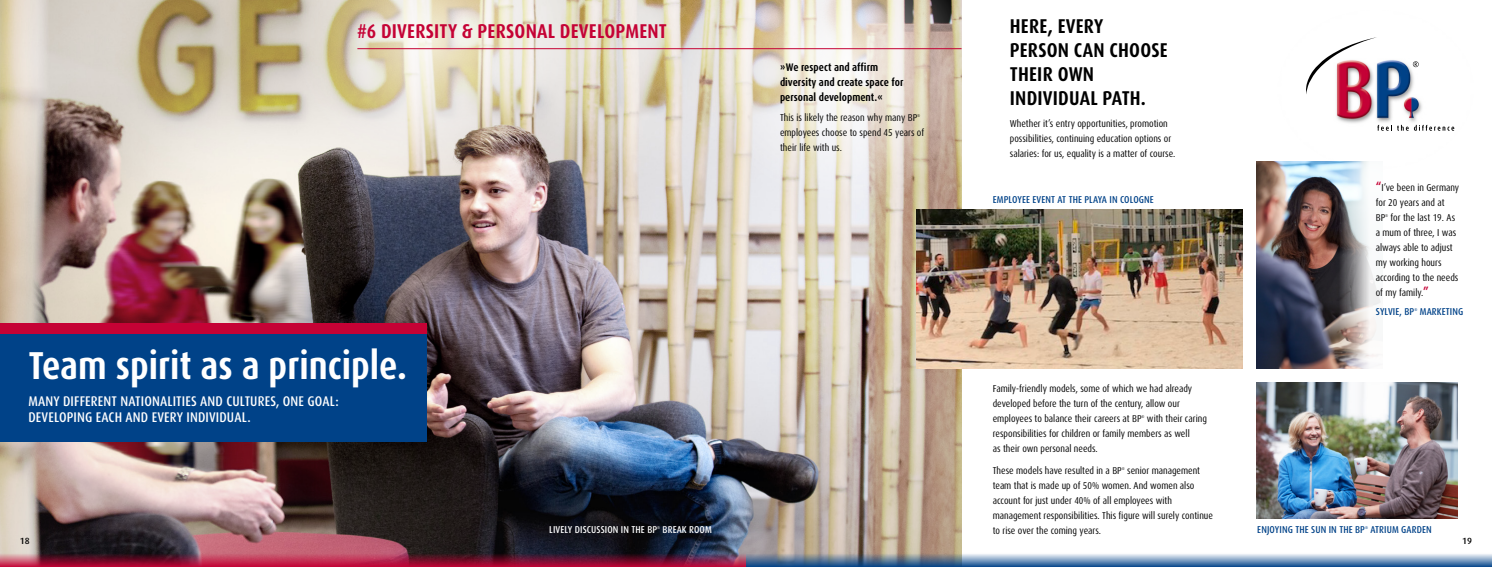
<style>
.page{position:relative;width:1492px;height:567px;background:#fff}
.page>*{position:absolute;margin:0;border:0;box-sizing:border-box;transform-origin:0 0}
.t1{font:700 condensed 39px "Dax OT";color:#fff}
.t2{font:700 condensed 20px/24px "Dax OT";letter-spacing:.01em;color:#000}
.t3{font:700 condensed 20px "Dax OT";letter-spacing:.01em;color:#c50235}
.t4{font:500 condensed 14px/16px "Dax OT";letter-spacing:.01em;color:#fff}
.t5{font:700 condensed 11px/15px "Dax OT";color:#000}
.t6{font:condensed 10px/15px "Dax OT";color:#000}
.t7{font:500 condensed 10px "Dax OT";letter-spacing:.01em;color:#004288}
.t8{font:500 condensed 10px "Dax OT";letter-spacing:.01em;color:#fff}
.t9{font:500 9px "Dax";color:#000}
.t10{font:condensed 4px "Dax OT";color:#000}
.t11{font:500 condensed 4px "Dax OT";color:#004288}
.t12{font:500 condensed 4px "Dax OT";color:#fff}
.s1{font-weight:700;font-size:12px;color:#c50235}
</style>
<div class="page">
<img style="left:0;top:0;width:961px;height:553px">
<div style="left:0;top:323px;width:427px;height:11px;background:#c50235"></div>
<div style="left:0;top:334px;width:427px;height:108px;background:#004288"></div>
<img style="left:0;top:553px;width:746px;height:14px">
<img style="left:916px;top:210px;width:326px;height:159px">
<img style="left:1256px;top:383px;width:201px;height:136px">
<svg style="left:706px;top:0;width:256px;height:202px"></svg>
<img style="left:1256px;top:162px;width:125px;height:207px">
<svg style="left:746px;top:553px;width:745px;height:14px;background:#7895b4"></svg>
<img style="left:1277px;top:37px;width:178px;height:142px">
<svg style="left:1376px;top:125px;width:77px;height:6px"></svg>
<svg style="left:1412px;top:61px;width:6px;height:6px"></svg>
<svg style="left:1305px;top:37px;width:71px;height:57px"></svg>
<svg style="left:294px;top:0;width:274px;height:169px;background:#dcd4c4"></svg>
<hr style="left:357px;top:48px;width:604px;height:1px;background:#c50235">
<h2 class="t3" style="left:357px;top:18px;width:311px">#6 DIVERSITY &amp; PERSONAL DEVELOPMENT</h2>
<p class="t5" style="left:780px;top:60px;width:125px">»We respect and affirm diversity and create space for personal development.«</p>
<p class="t6" style="left:780px;top:111px;width:139px">This is likely the reason why many BP</p>
<p class="t10" style="left:917px;top:114px;width:4px">®</p>
<p class="t6" style="left:780px;top:126px;width:146px">employees choose to spend 45 years of their life with us.</p>
<h2 class="t2" style="left:1009px;top:14px;width:159px">HERE, EVERY<br>PERSON CAN CHOOSE<br>THEIR OWN<br>INDIVIDUAL PATH.</h2>
<p class="t6" style="left:1009px;top:116px;width:167px">Whether it’s entry opportunities, promotion possibilities, continuing education options or salaries: for us, equality is a matter of course.</p>
<p class="t7" style="left:992px;top:193px;width:162px">EMPLOYEE EVENT AT THE PLAYA IN COLOGNE</p>
<p class="t6" style="left:1375px;top:180px;width:85px"><span class="s1">“</span>I’ve been in Germany for 20 years and at<br>BP</p>
<p class="t6" style="left:1375px;top:210px;width:84px;text-indent:15px">for the last 19. As a mum of three, I was always able to adjust my working hours according to the needs of my family.<span class="s1">”</span></p>
<p class="t7" style="left:1375px;top:305px;width:40px">SYLVIE, BP</p>
<p class="t11" style="left:1414px;top:307px;width:4px">®</p>
<p class="t7" style="left:1419px;top:305px;width:45px">MARKETING</p>
<p class="t10" style="left:1384px;top:213px;width:4px">®</p>
<h1 class="t1" style="left:28px;top:340px;width:380px">Team spirit as a principle.</h1>
<h3 class="t4" style="left:28px;top:393px;width:312px">MANY DIFFERENT NATIONALITIES AND CULTURES, ONE GOAL:<br>DEVELOPING EACH AND EVERY INDIVIDUAL.</h3>
<p class="t9" style="left:20px;top:536px;width:11px">18</p>
<p class="t6" style="left:992px;top:381px;width:201px">Family-friendly models, some of which we had already developed before the turn of the century, allow our employees to balance their careers at BP</p>
<p class="t6" style="left:992px;top:411px;width:216px;text-indent:154px">with their caring responsibilities for children or family members as well<br>as their own personal needs.</p>
<p class="t6" style="left:992px;top:463px;width:130px">These models have resulted in a BP</p>
<p class="t10" style="left:1121px;top:466px;width:4px">®</p>
<p class="t10" style="left:1141px;top:414px;width:4px">®</p>
<p class="t6" style="left:992px;top:463px;width:222px;text-indent:134px">senior management team that is made up of 50% women. And women also account for just under 40% of all employees with management responsibilities. This figure will surely continue to rise over the coming years.</p>
<p class="t8" style="left:549px;top:523px;width:109px">LIVELY DISCUSSION IN THE BP</p>
<p class="t12" style="left:657px;top:525px;width:4px">®</p>
<p class="t8" style="left:662px;top:523px;width:51px">BREAK ROOM</p>
<p class="t7" style="left:1257px;top:523px;width:109px">ENJOYING THE SUN IN THE BP</p>
<p class="t11" style="left:1364px;top:525px;width:4px">®</p>
<p class="t7" style="left:1369px;top:523px;width:63px">ATRIUM GARDEN</p>
<p class="t9" style="left:1461px;top:536px;width:11px">19</p>
</div>
